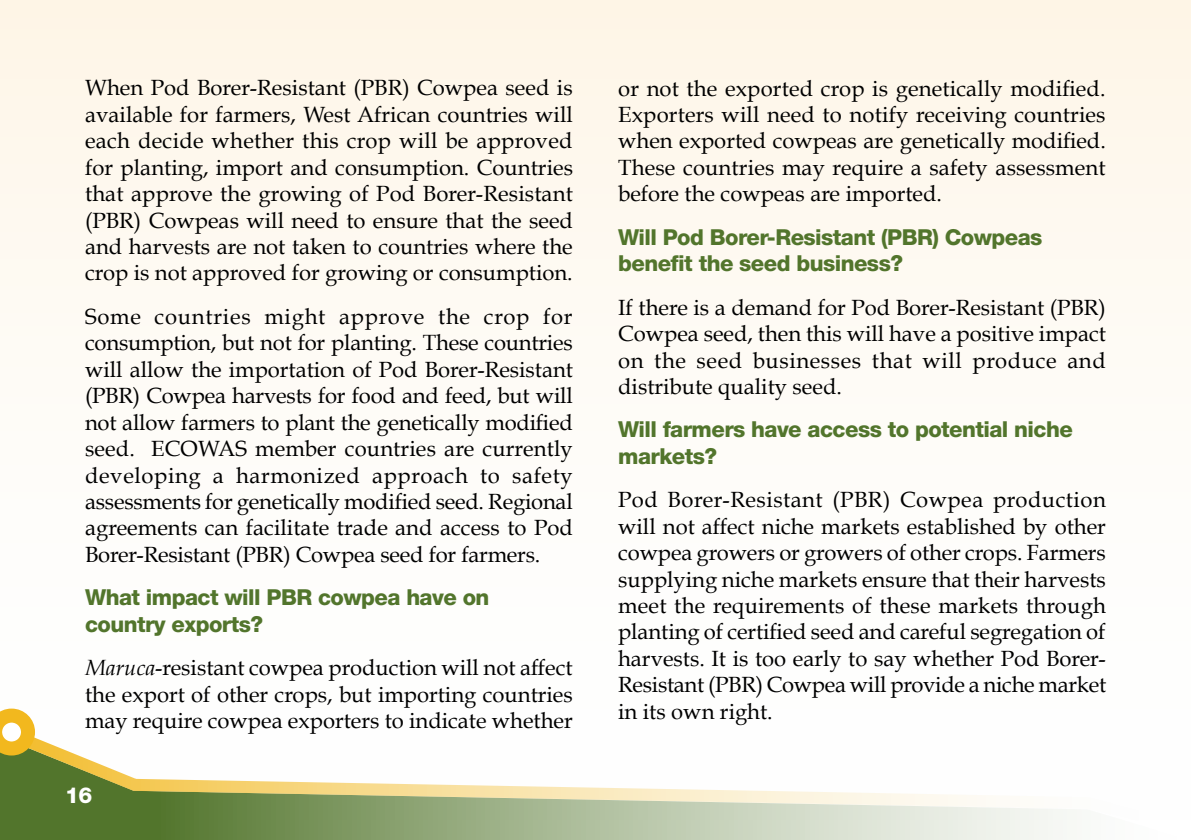
<style>
.page{position:relative;width:1191px;height:840px;background:#fff}
.page>*{position:absolute;margin:0;border:0;box-sizing:border-box;transform-origin:0 0}
.t1{font:22px/26.4px "Book Antiqua";color:#000;text-align:justify}
.t2{font:800 22px/26.4px "Helvetica Neue LT Std";letter-spacing:-.025em;color:#52752c}
.t3{font:800 22px "Helvetica Neue LT Std";color:#fff}
.s1{font-style:italic}
</style>
<div class="page">
<div style="left:0;top:0;width:1191px;height:839px;background:linear-gradient(to right,#fefbf4,#fefbf4)"></div>
<svg style="left:0;top:725px;width:1191px;height:114px"></svg>
<svg style="left:15px;top:729px;width:1176px;height:106px"></svg>
<svg style="left:0;top:708px;width:35px;height:47px"></svg>
<p class="t1" style="left:85px;top:75px;width:489px">When Pod Borer-Resistant (PBR) Cowpea seed is available for farmers, West African countries will each decide whether this crop will be approved for planting, import and consumption. Countries that approve the growing of Pod Borer-Resistant (PBR) Cowpeas will need to ensure that the seed and harvests are not taken to countries where the crop is not approved for growing or consumption.</p>
<p class="t1" style="left:85px;top:303px;width:489px">Some countries might approve the crop for consumption, but not for planting. These countries will allow the importation of Pod Borer-Resistant (PBR) Cowpea harvests for food and feed, but will not allow farmers to plant the genetically modified seed. ECOWAS member countries are currently developing a harmonized approach to safety assessments for genetically modified seed. Regional agreements can facilitate trade and access to Pod Borer-Resistant (PBR) Cowpea seed for farmers.</p>
<p class="t2" style="left:85px;top:584px;width:406px">What impact will PBR cowpea have on country exports?</p>
<p class="t1" style="left:85px;top:654px;width:489px"><span class="s1">Maruca</span>-resistant cowpea production will not affect the export of other crops, but importing countries may require cowpea exporters to indicate whether</p>
<p class="t3" style="left:65px;top:781px;width:29px">16</p>
<p class="t1" style="left:618px;top:75px;width:489px">or not the exported crop is genetically modified.<br>Exporters will need to notify receiving countries when exported cowpeas are genetically modified.<br>These countries may require a safety assessment before the cowpeas are imported.</p>
<p class="t2" style="left:618px;top:223px;width:426px">Will Pod Borer-Resistant (PBR) Cowpeas benefit the seed business?</p>
<p class="t1" style="left:618px;top:294px;width:489px">If there is a demand for Pod Borer-Resistant (PBR)<br>Cowpea seed, then this will have a positive impact on the seed businesses that will produce and distribute quality seed.</p>
<p class="t2" style="left:618px;top:416px;width:456px">Will farmers have access to potential niche markets?</p>
<p class="t1" style="left:618px;top:486px;width:489px">Pod Borer-Resistant (PBR) Cowpea production will not affect niche markets established by other cowpea growers or growers of other crops. Farmers supplying niche markets ensure that their harvests meet the requirements of these markets through planting of certified seed and careful segregation of harvests. It is too early to say whether Pod Borer-Resistant (PBR) Cowpea will provide a niche market in its own right.</p>
</div>
